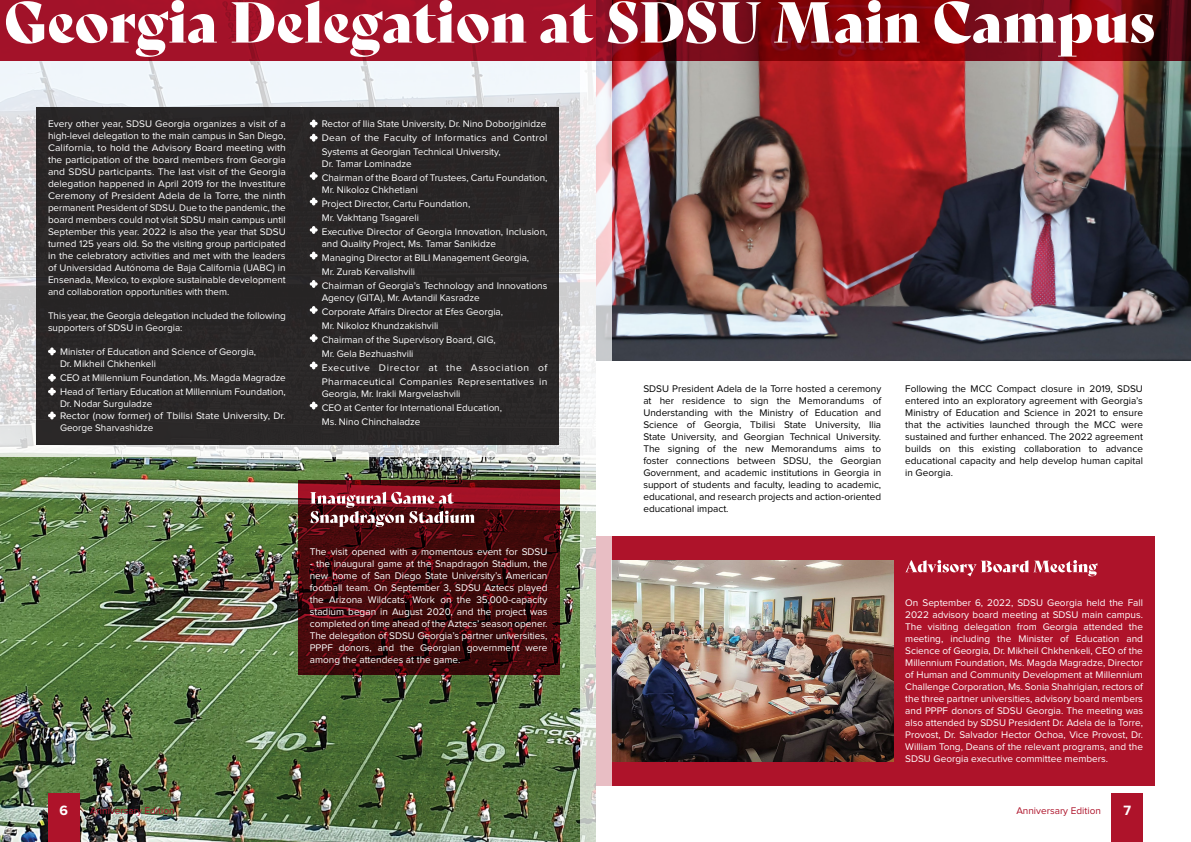
<style>
.page{position:relative;width:1191px;height:842px;background:#fff}
.page>*{position:absolute;margin:0;border:0;box-sizing:border-box;transform-origin:0 0}
.t1{font:700 14px "Proxima Nova";color:#fff}
.t2{font:10px/12px "Proxima Nova";color:#fff;text-align:justify}
.t3{font:10px/12px "Proxima Nova";color:#000;text-align:justify}
.t4{font:10px "Proxima Nova";color:#ae132a}
.t5{font:9.9px/12px "Proxima Nova";color:#fff}
</style>
<div class="page">
<img style="left:611px;top:60px;width:580px;height:300px">
<div style="left:595px;top:536px;width:560px;height:250px;background:#ae132a"></div>
<img style="left:611px;top:561px;width:282px;height:201px">
<img style="left:0;top:456px;width:579px;height:386px">
<svg style="left:0;top:60px;width:579px;height:396px"></svg>
<svg style="left:579px;top:60px;width:32px;height:782px"></svg>
<svg style="left:0;top:0;width:1191px;height:60px;background:#740b18"></svg>
<div style="left:36px;top:107px;width:523px;height:338px;background:#292626"></div>
<svg style="left:6px;top:0;width:1147px;height:57px"></svg>
<svg style="left:298px;top:480px;width:261px;height:194px;background:#46090c"></svg>
<svg style="left:310px;top:492px;width:165px;height:35px"></svg>
<svg style="left:905px;top:560px;width:192px;height:16px"></svg>
<svg style="left:48px;top:347px;width:8px;height:8px"></svg>
<svg style="left:310px;top:120px;width:8px;height:7px"></svg>
<svg style="left:310px;top:134px;width:8px;height:8px"></svg>
<svg style="left:310px;top:172px;width:8px;height:8px"></svg>
<svg style="left:310px;top:198px;width:8px;height:7px"></svg>
<svg style="left:310px;top:226px;width:8px;height:8px"></svg>
<svg style="left:310px;top:252px;width:8px;height:7px"></svg>
<svg style="left:310px;top:280px;width:8px;height:8px"></svg>
<svg style="left:310px;top:306px;width:8px;height:8px"></svg>
<svg style="left:310px;top:334px;width:8px;height:8px"></svg>
<svg style="left:310px;top:362px;width:8px;height:7px"></svg>
<svg style="left:48px;top:374px;width:8px;height:8px"></svg>
<svg style="left:48px;top:412px;width:8px;height:7px"></svg>
<svg style="left:48px;top:388px;width:8px;height:8px"></svg>
<svg style="left:310px;top:402px;width:8px;height:7px"></svg>
<div style="left:1111px;top:794px;width:32px;height:48px;background:#ae132a"></div>
<div style="left:48px;top:794px;width:32px;height:48px;background:#ae132a"></div>
<p class="t5" style="left:48px;top:118px;width:239px;text-align:justify">Every other year, SDSU Georgia organizes a visit of a high-level delegation to the main campus in San Diego, California, to hold the Advisory Board meeting with the participation of the board members from Georgia and SDSU participants. The last visit of the Georgia delegation happened in April 2019 for the Investiture Ceremony of President Adela de la Torre, the ninth permanent President of SDSU. Due to the pandemic, the board members could not visit SDSU main campus until September this year. 2022 is also the year that SDSU turned 125 years old. So the visiting group participated in the celebratory activities and met with the leaders of Universidad Autónoma de Baja California (UABC) in Ensenada, Mexico, to explore sustainable development and collaboration opportunities with them.</p>
<p class="t5" style="left:48px;top:310px;width:239px">This year, the Georgia delegation included the following supporters of SDSU in Georgia:</p>
<p class="t5" style="left:60px;top:346px;width:198px">Minister of Education and Science of Georgia,<br>Dr. Mikheil Chkhenkeli</p>
<p class="t5" style="left:60px;top:371px;width:227px;line-height:14px">CEO at Millennium Foundation, Ms. Magda Magradze<br>Head of Tertiary Education at Millennium Foundation,</p>
<p class="t5" style="left:60px;top:398px;width:227px">Dr. Nodar Surguladze<br>Rector (now former) of Tbilisi State University, Dr.<br>George Sharvashidze</p>
<p class="t5" style="left:322px;top:117px;width:227px;line-height:14px;text-align:justify">Rector of Ilia State University, Dr. Nino Doborjginidze Dean of the Faculty of Informatics and Control Systems at Georgian Technical University,</p>
<p class="t5" style="left:322px;top:157px;width:227px;line-height:14px">Dr. Tamar Lominadze<br>Chairman of the Board of Trustees, Cartu Foundation,</p>
<p class="t5" style="left:322px;top:183px;width:227px;line-height:14px">Mr. Nikoloz Chkhetiani<br>Project Director, Cartu Foundation,<br>Mr. Vakhtang Tsagareli<br>Executive Director of Georgia Innovation, Inclusion,</p>
<p class="t5" style="left:322px;top:237px;width:227px;line-height:14px">and Quality Project, Ms. Tamar Sanikidze<br>Managing Director at BILI Management Georgia,<br>Mr. Zurab Kervalishvili<br>Chairman of Georgia’s Technology and Innovations</p>
<p class="t5" style="left:322px;top:291px;width:227px;line-height:14px">Agency (GITA), Mr. Avtandil Kasradze<br>Corporate Affairs Director at Efes Georgia,<br>Mr. Nikoloz Khundzakishvili<br>Chairman of the Supervisory Board, GIG,<br>Mr. Gela Bezhuashvili<br>Executive Director at the Association of Pharmaceutical Companies Representatives in</p>
<p class="t5" style="left:322px;top:387px;width:182px;line-height:14px">Georgia, Mr. Irakli Margvelashvili<br>CEO at Center for International Education,<br>Ms. Nino Chinchaladze</p>
<p class="t2" style="left:310px;top:546px;width:239px">The visit opened with a momentous event for SDSU</p>
<p class="t2" style="left:310px;top:558px;width:239px">- the inaugural game at the Snapdragon Stadium, the new home of San Diego State University’s American football team. On September 3, SDSU Aztecs played the Arizona Wildcats. Work on the 35,000-capacity stadium began in August 2020, and the project was completed on time ahead of the Aztecs’ season opener.<br>The delegation of SDSU Georgia’s partner universities, PPPF donors, and the Georgian government were among the attendees at the game.</p>
<p class="t3" style="left:643px;top:383px;width:239px">SDSU President Adela de la Torre hosted a ceremony at her residence to sign the Memorandums of Understanding with the Ministry of Education and Science of Georgia, Tbilisi State University, Ilia State University, and Georgian Technical University.<br>The signing of the new Memorandums aims to foster connections between SDSU, the Georgian Government, and academic institutions in Georgia in support of students and faculty, leading to academic, educational, and research projects and action-oriented educational impact.</p>
<p class="t3" style="left:905px;top:383px;width:239px">Following the MCC Compact closure in 2019, SDSU entered into an exploratory agreement with Georgia’s Ministry of Education and Science in 2021 to ensure that the activities launched through the MCC were sustained and further enhanced. The 2022 agreement builds on this existing collaboration to advance educational capacity and help develop human capital in Georgia.</p>
<p class="t2" style="left:905px;top:597px;width:239px">On September 6, 2022, SDSU Georgia held the Fall 2022 advisory board meeting at SDSU main campus.<br>The visiting delegation from Georgia attended the meeting, including the Minister of Education and Science of Georgia, Dr. Mikheil Chkhenkeli, CEO of the Millennium Foundation, Ms. Magda Magradze, Director of Human and Community Development at Millennium Challenge Corporation, Ms. Sonia Shahrigian, rectors of the three partner universities, advisory board members and PPPF donors of SDSU Georgia. The meeting was also attended by SDSU President Dr. Adela de la Torre, Provost, Dr. Salvador Hector Ochoa, Vice Provost, Dr.<br>William Tong, Deans of the relevant programs, and the SDSU Georgia executive committee members.</p>
<h1 class="t1" style="left:60px;top:800px;width:10px">6</h1>
<p class="t4" style="left:90px;top:806px;width:86px">Anniversary Edition</p>
<p class="t4" style="left:1016px;top:806px;width:86px">Anniversary Edition</p>
<h1 class="t1" style="left:1123px;top:800px;width:9px">7</h1>
</div>
